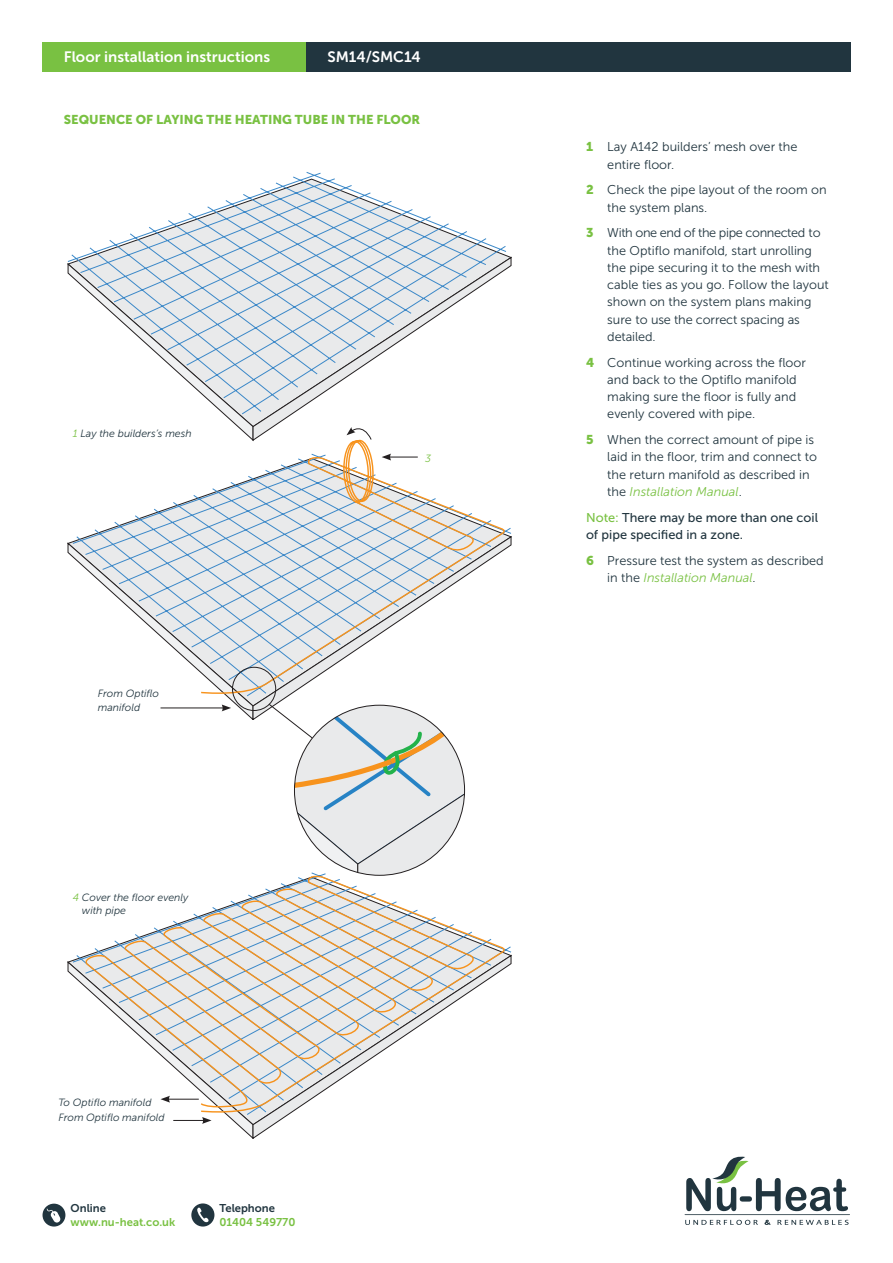
<style>
.page{position:relative;width:893px;height:1263px;background:#fff}
.page>*{position:absolute;margin:0;border:0;box-sizing:border-box;transform-origin:0 0}
.t1{font:15px "Museo Sans 700";color:#fff}
.t2{font:12.75px/17.2px "Museo Sans 300";color:#21353f}
.t3{font:12.75px/17.2px "Museo Sans 500";color:#21353f}
.t4{font:12.75px "Museo Sans 900";color:#79c142}
.t5{font:11.25px "Museo Sans 700";color:#79c142}
.t6{font:11.25px "Museo Sans 700";color:#21353f}
.t7{font:italic 10.5px/13.5px "Museo Sans 300";color:#21353f}
.t8{font:italic 10.5px "Museo Sans 300";color:#79c142}
.s1{color:#79c142}
.s2{font-family:"Museo Sans 900";color:#79c142}
.s3{font-style:italic;color:#79c142}
</style>
<div class="page">
<svg style="left:686px;top:1156px;width:162px;height:55px"></svg>
<hr style="left:685px;top:1214px;width:165px;height:1px;background:#21353f">
<svg style="left:685px;top:1220px;width:73px;height:5px"></svg>
<svg style="left:764px;top:1220px;width:7px;height:5px"></svg>
<svg style="left:777px;top:1220px;width:72px;height:5px"></svg>
<div style="left:43px;top:43px;width:263px;height:29px;background:#79c142"></div>
<div style="left:306px;top:43px;width:544px;height:29px;background:#21353f"></div>
<svg style="left:191px;top:1203px;width:23px;height:23px"></svg>
<svg style="left:43px;top:1203px;width:22px;height:23px"></svg>
<svg style="left:224px;top:415px;width:29px;height:25px"></svg>
<svg style="left:253px;top:257px;width:258px;height:183px"></svg>
<svg style="left:68px;top:172px;width:439px;height:243px"></svg>
<svg style="left:253px;top:1116px;width:34px;height:22px"></svg>
<svg style="left:81px;top:875px;width:428px;height:241px"></svg>
<svg style="left:68px;top:962px;width:185px;height:176px"></svg>
<svg style="left:253px;top:697px;width:34px;height:23px"></svg>
<svg style="left:72px;top:495px;width:439px;height:52px"></svg>
<svg style="left:200px;top:440px;width:309px;height:257px"></svg>
<svg style="left:68px;top:543px;width:185px;height:177px"></svg>
<svg style="left:346px;top:422px;width:26px;height:18px"></svg>
<svg style="left:382px;top:454px;width:36px;height:6px"></svg>
<div style="left:232px;top:667px;width:44px;height:44px;border:1px solid #231f20;border-radius:50%"></div>
<svg style="left:268px;top:703px;width:197px;height:172px"></svg>
<p class="t1" style="left:64px;top:49px;width:208px">Floor installation instructions</p>
<p class="t1" style="left:327px;top:49px;width:95px">SM14/SMC14</p>
<p class="t4" style="left:64px;top:113px;width:358px">SEQUENCE OF LAYING THE HEATING TUBE IN THE FLOOR</p>
<p class="t7" style="left:73px;top:427px;width:120px"><span class="s1">1</span> Lay the builders’s mesh</p>
<p class="t7" style="left:98px;top:687px;width:63px">From Optiflo manifold</p>
<p class="t7" style="left:82px;top:890px;width:108px;text-indent:-9px"><span class="s1">4</span> Cover the floor evenly with pipe</p>
<p class="t7" style="left:58px;top:1095px;width:108px;line-height:15px">To Optiflo manifold<br>From Optiflo manifold</p>
<p class="t6" style="left:71px;top:1202px;width:37px">Online</p>
<p class="t5" style="left:71px;top:1215px;width:106px">www.nu-heat.co.uk</p>
<p class="t6" style="left:220px;top:1202px;width:57px">Telephone</p>
<p class="t5" style="left:220px;top:1215px;width:77px">01404 549770</p>
<p class="t8" style="left:425px;top:452px;width:7px">3</p>
<p class="t2" style="left:607px;top:138px;width:192px;text-indent:-21px"><span class="s2">1</span> Lay A142 builders’ mesh over the entire floor.</p>
<p class="t2" style="left:607px;top:181px;width:221px;text-indent:-21px"><span class="s2">2</span> Check the pipe layout of the room on the system plans.</p>
<p class="t2" style="left:607px;top:224px;width:223px;text-indent:-21px"><span class="s2">3</span> With one end of the pipe connected to the Optiflo manifold, start unrolling the pipe securing it to the mesh with cable ties as you go. Follow the layout shown on the system plans making sure to use the correct spacing as detailed.</p>
<p class="t2" style="left:607px;top:354px;width:200px;text-indent:-21px"><span class="s2">4</span> Continue working across the floor and back to the Optiflo manifold making sure the floor is fully and evenly covered with pipe.</p>
<p class="t2" style="left:607px;top:431px;width:211px;text-indent:-21px"><span class="s2">5</span> When the correct amount of pipe is laid in the floor, trim and connect to the return manifold as described in the <span class="s3">Installation Manual</span>.</p>
<p class="t3" style="left:586px;top:509px;width:233px"><span class="s1">Note:</span> There may be more than one coil of pipe specified in a zone.</p>
<p class="t2" style="left:607px;top:552px;width:218px;text-indent:-21px"><span class="s2">6</span> Pressure test the system as described in the <span class="s3">Installation Manual</span>.</p>
</div>
